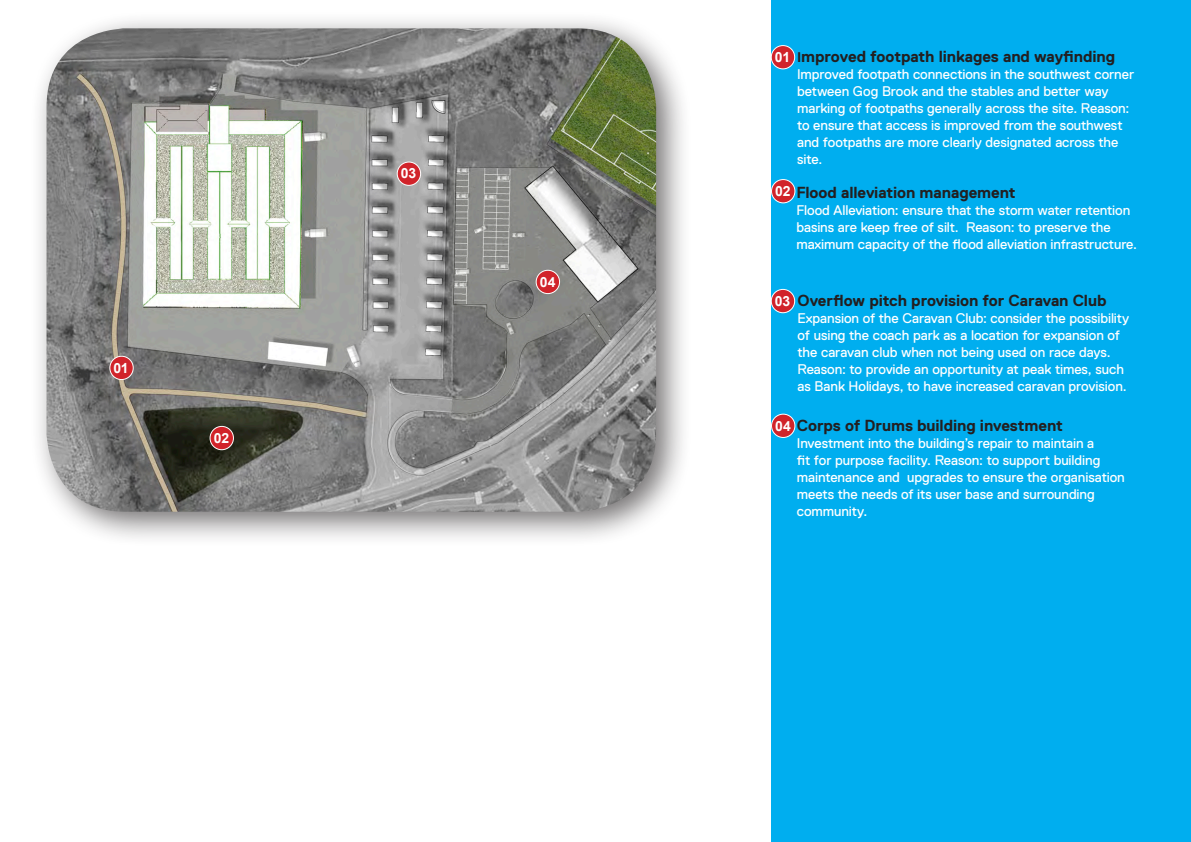
<style>
.page{position:relative;width:1191px;height:842px;background:#fff}
.page>*{position:absolute;margin:0;border:0;box-sizing:border-box;transform-origin:0 0}
._13_Plincke_COVER_TI{font:700 16px "Replica Std";letter-spacing:-.005em;color:#231f20}
._10_Plincke_STANDFIR{font:700 16px "Replica Std";letter-spacing:-.005em;color:#231f20}
._13_Plincke_COVER_TI-2{font:14px/17px "Replica Std";letter-spacing:-.005em;color:#fff}
._10_Plincke_STANDFIR-2{font:14px/17px "Replica Std";letter-spacing:-.005em;color:#fff}
.t1{font:700 14px "Arial";letter-spacing:-.01em;color:#fff}
.s1{font-size:14px}
</style>
<div class="page">
<div style="left:771px;top:0;width:420px;height:842px;background:#00aeef"></div>
<div style="left:29px;top:11px;width:663px;height:536px;background:#231f20;opacity:.63"></div>
<img style="left:47px;top:28px;width:609px;height:484px">
<div style="left:771px;top:46px;width:23px;height:23px;background:#d1232a;border-radius:50%"></div>
<div style="left:771px;top:45px;width:24px;height:24px;border:1px solid #fff;border-radius:50%"></div>
<div style="left:771px;top:180px;width:24px;height:23px;background:#d1232a;border-radius:50%"></div>
<div style="left:771px;top:179px;width:24px;height:24px;border:1px solid #fff;border-radius:50%"></div>
<div style="left:771px;top:289px;width:23px;height:24px;background:#d1232a;border-radius:50%"></div>
<div style="left:771px;top:289px;width:24px;height:24px;border:1px solid #fff;border-radius:50%"></div>
<div style="left:771px;top:414px;width:24px;height:23px;background:#d1232a;border-radius:50%"></div>
<div style="left:771px;top:414px;width:24px;height:24px;border:1px solid #fff;border-radius:50%"></div>
<div style="left:536px;top:270px;width:23px;height:24px;background:#d1232a;border-radius:50%"></div>
<div style="left:536px;top:270px;width:24px;height:24px;border:1px solid #fff;border-radius:50%"></div>
<div style="left:397px;top:162px;width:23px;height:23px;background:#d1232a;border-radius:50%"></div>
<div style="left:397px;top:162px;width:24px;height:24px;border:1px solid #fff;border-radius:50%"></div>
<div style="left:210px;top:426px;width:23px;height:24px;background:#d1232a;border-radius:50%"></div>
<div style="left:210px;top:426px;width:24px;height:24px;border:1px solid #fff;border-radius:50%"></div>
<div style="left:110px;top:356px;width:23px;height:24px;background:#d1232a;border-radius:50%"></div>
<div style="left:110px;top:356px;width:23px;height:24px;border:1px solid #fff;border-radius:50%"></div>
<p class="t1" style="left:113px;top:358px;width:17px">01</p>
<p class="t1" style="left:214px;top:428px;width:17px">02</p>
<p class="t1" style="left:401px;top:164px;width:17px">03</p>
<p class="t1" style="left:540px;top:272px;width:17px">04</p>
<p class="_13_Plincke_COVER_TI" style="left:797px;top:48px;width:319px"><span class="s1">I</span>mproved footpath linkages and wayfinding</p>
<p class="_13_Plincke_COVER_TI-2" style="left:797px;top:66px;width:339px">Improved footpath connections in the southwest corner between Gog Brook and the stables and better way marking of footpaths generally across the site. Reason: to ensure that access is improved from the southwest and footpaths are more clearly designated across the site.</p>
<p class="_13_Plincke_COVER_TI" style="left:796px;top:184px;width:221px">Flood alleviation management</p>
<p class="_13_Plincke_COVER_TI-2" style="left:796px;top:202px;width:342px">Flood Alleviation: ensure that the storm water retention basins are keep free of silt. Reason: to preserve the maximum capacity of the flood alleviation infrastructure.</p>
<p class="t1" style="left:775px;top:48px;width:17px">01</p>
<p class="t1" style="left:775px;top:182px;width:17px">02</p>
<p class="_13_Plincke_COVER_TI" style="left:797px;top:292px;width:310px">Overflow pitch provision for Caravan Club</p>
<p class="_13_Plincke_COVER_TI-2" style="left:797px;top:310px;width:333px">Expansion of the Caravan Club: consider the possibility of using the coach park as a location for expansion of the caravan club when not being used on race days.<br>Reason: to provide an opportunity at peak times, such as Bank Holidays, to have increased caravan provision.</p>
<p class="_10_Plincke_STANDFIR" style="left:797px;top:416px;width:267px">Corps of Drums building investment</p>
<p class="_10_Plincke_STANDFIR-2" style="left:797px;top:435px;width:329px">Investment into the building’s repair to maintain a<br>fit for purpose facility. Reason: to support building maintenance and upgrades to ensure the organisation meets the needs of its user base and surrounding community.</p>
<p class="t1" style="left:775px;top:292px;width:17px">03</p>
<p class="t1" style="left:775px;top:416px;width:17px">04</p>
</div>
